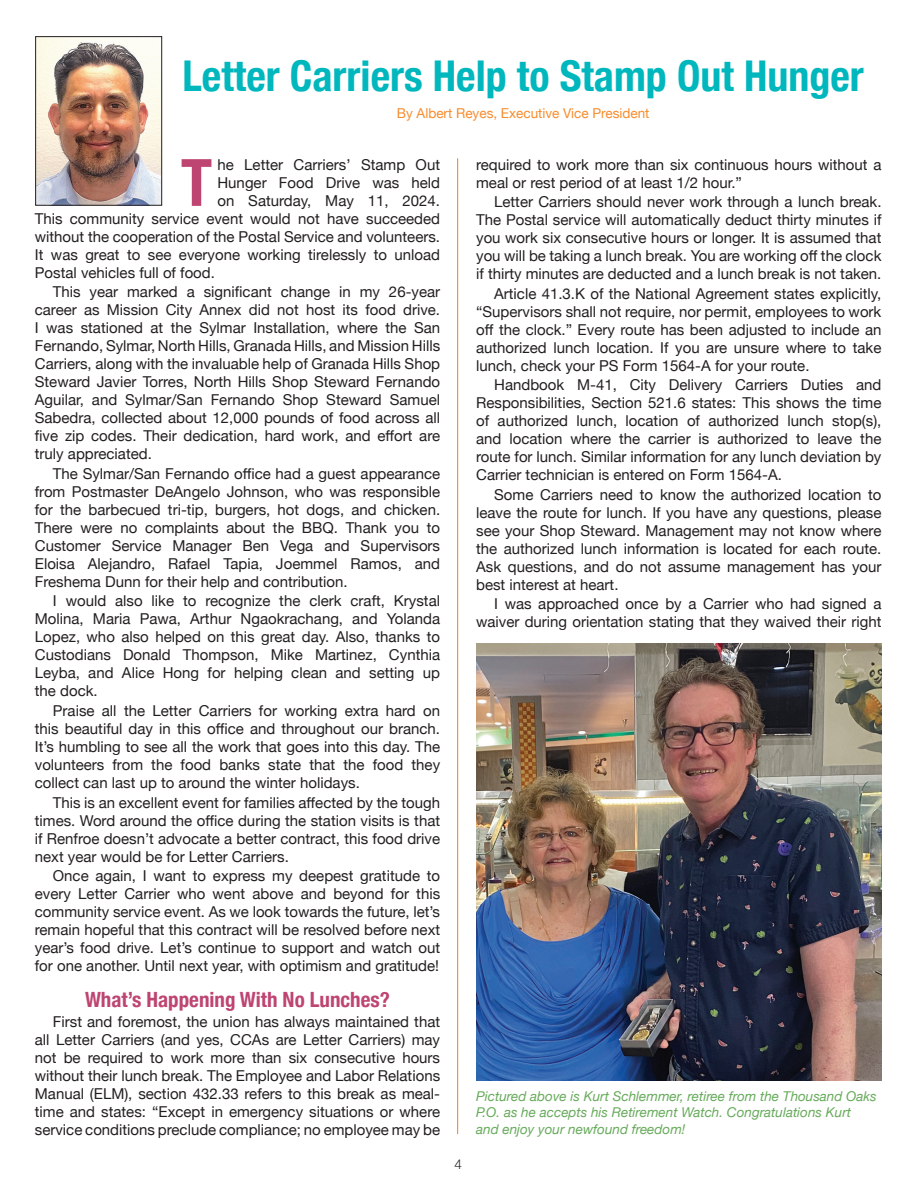
<style>
.page{position:relative;width:919px;height:1189px;background:#fff}
.page>*{position:absolute;margin:0;border:0;box-sizing:border-box;transform-origin:0 0}
.t1{font:700 condensed 65.4px "Helvetica Neue";color:#be4572}
.t2{font:700 condensed 42.45px "Helvetica Neue";color:#00b7bd}
.t3{font:700 condensed 21px "Helvetica Neue";color:#be4572}
.t4{font:15px/18px "Helvetica Neue";color:#231f20;text-align:justify}
.t5{font:13.65px "Helvetica Neue";color:#f68d2e}
.t6{font:italic 13.5px/16.5px "Helvetica Neue";color:#66aa5a}
.t7{font:300 13.5px "Helvetica Neue";color:#231f20}
</style>
<div class="page">
<img style="left:37px;top:38px;width:123px;height:166px">
<div style="left:35px;top:36px;width:127px;height:170px;border:1px solid #231f20"></div>
<hr style="left:457px;top:158px;width:1px;height:976px;background:#f68d2e">
<img style="left:476px;top:643px;width:405px;height:437px">
<h2 class="t2" style="left:182px;top:40px;width:682px">Letter Carriers Help to Stamp Out Hunger</h2>
<p class="t5" style="left:397px;top:103px;width:254px">By Albert Reyes, Executive Vice President</p>
<h1 class="t1" style="left:181px;top:128px;width:33px">T</h1>
<p class="t4" style="left:217px;top:156px;width:224px">he Letter Carriers’ Stamp Out</p>
<p class="t4" style="left:476px;top:156px;width:407px">required to work more than six continuous hours without a meal or rest period of at least 1/2 hour.”</p>
<p class="t4" style="left:476px;top:194px;width:407px;text-indent:18px">Letter Carriers should never work through a lunch break.<br>The Postal service will automatically deduct thirty minutes if you work six consecutive hours or longer. It is assumed that you will be taking a lunch break. You are working off the clock if thirty minutes are deducted and a lunch break is not taken.</p>
<p class="t4" style="left:476px;top:285px;width:406px;text-indent:18px">Article 41.3.K of the National Agreement states explicitly, “Supervisors shall not require, nor permit, employees to work off the clock.” Every route has been adjusted to include an authorized lunch location. If you are unsure where to take lunch, check your PS Form 1564-A for your route.</p>
<p class="t4" style="left:476px;top:377px;width:407px;text-indent:18px">Handbook M-41, City Delivery Carriers Duties and Responsibilities, Section 521.6 states: This shows the time of authorized lunch, location of authorized lunch stop(s), and location where the carrier is authorized to leave the route for lunch. Similar information for any lunch deviation by Carrier technician is entered on Form 1564-A.</p>
<p class="t4" style="left:476px;top:486px;width:407px;text-indent:18px">Some Carriers need to know the authorized location to leave the route for lunch. If you have any questions, please see your Shop Steward. Management may not know where the authorized lunch information is located for each route.<br>Ask questions, and do not assume management has your best interest at heart.</p>
<p class="t4" style="left:476px;top:596px;width:407px;text-align:right">I was approached once by a Carrier who had signed a waiver during orientation stating that they waived their right</p>
<p class="t4" style="left:217px;top:174px;width:224px">Hunger Food Drive was held</p>
<p class="t4" style="left:217px;top:192px;width:224px">on Saturday, May 11, 2024.</p>
<p class="t4" style="left:35px;top:210px;width:407px">This community service event would not have succeeded</p>
<p class="t4" style="left:35px;top:228px;width:406px">without the cooperation of the Postal Service and volunteers.</p>
<p class="t4" style="left:35px;top:246px;width:406px">It was great to see everyone working tirelessly to unload</p>
<p class="t4" style="left:35px;top:264px;width:182px">Postal vehicles full of food.</p>
<p class="t4" style="left:35px;top:284px;width:407px;text-indent:18px">This year marked a significant change in my 26-year career as Mission City Annex did not host its food drive.<br>I was stationed at the Sylmar Installation, where the San Fernando, Sylmar, North Hills, Granada Hills, and Mission Hills Carriers, along with the invaluable help of Granada Hills Shop Steward Javier Torres, North Hills Shop Steward Fernando Aguilar, and Sylmar/San Fernando Shop Steward Samuel Sabedra, collected about 12,000 pounds of food across all five zip codes. Their dedication, hard work, and effort are truly appreciated.</p>
<p class="t4" style="left:35px;top:465px;width:407px;text-indent:18px">The Sylmar/San Fernando office had a guest appearance from Postmaster DeAngelo Johnson, who was responsible for the barbecued tri-tip, burgers, hot dogs, and chicken.<br>There were no complaints about the BBQ. Thank you to Customer Service Manager Ben Vega and Supervisors Eloisa Alejandro, Rafael Tapia, Joemmel Ramos, and Freshema Dunn for their help and contribution.</p>
<p class="t4" style="left:35px;top:593px;width:407px;text-indent:18px">I would also like to recognize the clerk craft, Krystal Molina, Maria Pawa, Arthur Ngaokrachang, and Yolanda Lopez, who also helped on this great day. Also, thanks to Custodians Donald Thompson, Mike Martinez, Cynthia Leyba, and Alice Hong for helping clean and setting up the dock.</p>
<p class="t4" style="left:35px;top:702px;width:407px;text-indent:18px">Praise all the Letter Carriers for working extra hard on this beautiful day in this office and throughout our branch.<br>It’s humbling to see all the work that goes into this day. The volunteers from the food banks state that the food they collect can last up to around the winter holidays.</p>
<p class="t4" style="left:35px;top:794px;width:407px;text-indent:18px">This is an excellent event for families affected by the tough times. Word around the office during the station visits is that if Renfroe doesn’t advocate a better contract, this food drive next year would be for Letter Carriers.</p>
<p class="t4" style="left:35px;top:867px;width:407px;text-indent:18px">Once again, I want to express my deepest gratitude to every Letter Carrier who went above and beyond for this community service event. As we look towards the future, let’s remain hopeful that this contract will be resolved before next year’s food drive. Let’s continue to support and watch out for one another. Until next year, with optimism and gratitude!</p>
<h3 class="t3" style="left:85px;top:982px;width:306px">What’s Happening With No Lunches?</h3>
<p class="t4" style="left:35px;top:1013px;width:407px;text-indent:18px">First and foremost, the union has always maintained that all Letter Carriers (and yes, CCAs are Letter Carriers) may not be required to work more than six consecutive hours without their lunch break. The Employee and Labor Relations Manual (ELM), section 432.33 refers to this break as meal&shy;time and states: “Except in emergency situations or where service conditions preclude compliance; no employee may be</p>
<p class="t6" style="left:476px;top:1088px;width:402px">Pictured above is Kurt Schlemmer, retiree from the Thousand Oaks<br>P.O. as he accepts his Retirement Watch. Congratulations Kurt and enjoy your newfound freedom!</p>
<p class="t7" style="left:454px;top:1153px;width:9px">4</p>
</div>
